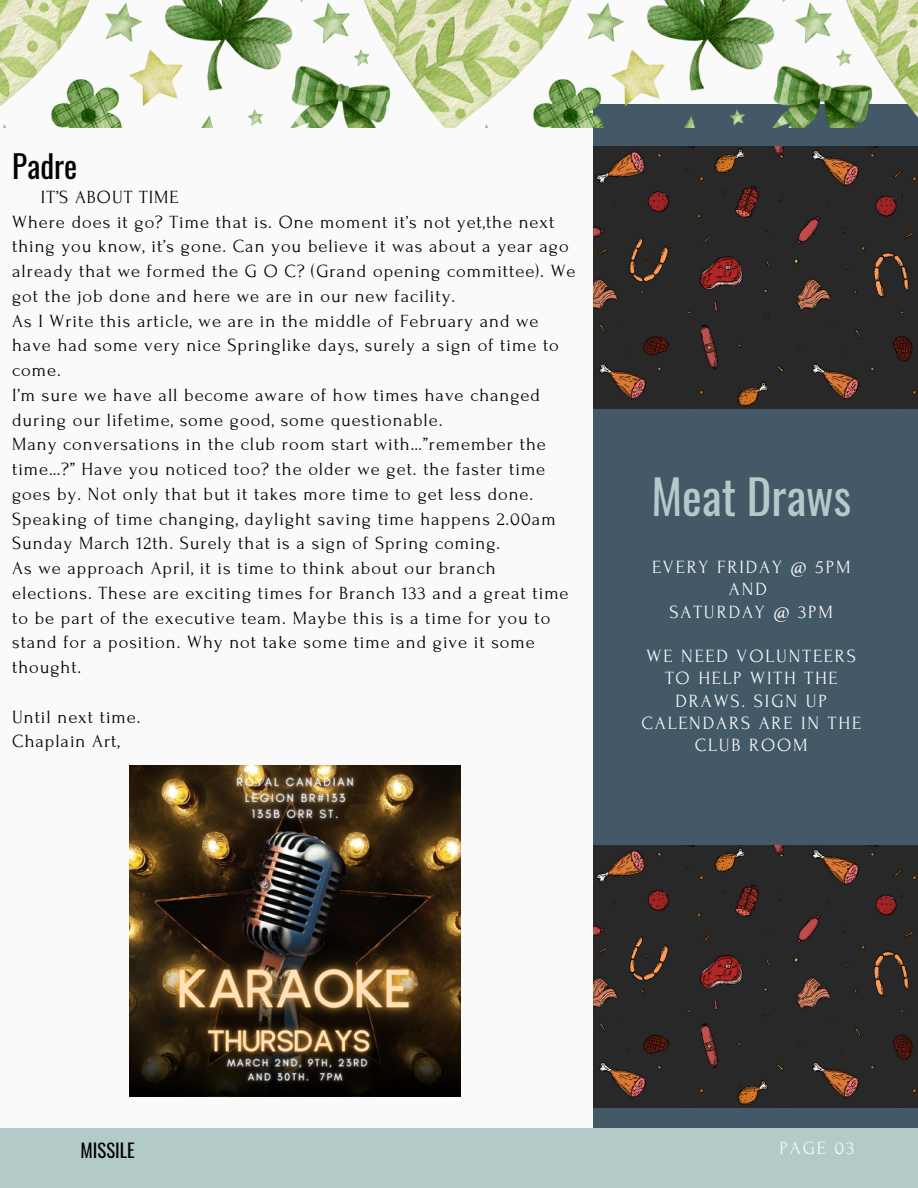
<style>
.page{position:relative;width:918px;height:1188px;background:#fafafa}
.page>*{position:absolute;margin:0;border:0;box-sizing:border-box;transform-origin:0 0}
.t1{font:46.65px "Oswald";color:#b2cbc9}
.t2{font:31.2px "Oswald";color:#000}
.t3{font:18.75px "Oswald";color:#000}
.t4{font:18.6px/24.8px "Forum";letter-spacing:.05em;color:#000}
.t5{font:18.6px/22.2px "Forum";letter-spacing:.1em;color:#fafafa;text-align:center}
</style>
<div class="page">
<div style="left:594px;top:104px;width:324px;height:1084px;background:#435967"></div>
<div style="left:0;top:1128px;width:918px;height:60px;background:#b2cbc9"></div>
<img style="left:0;top:0;width:918px;height:127px">
<img style="left:594px;top:147px;width:324px;height:262px">
<img style="left:594px;top:846px;width:324px;height:262px">
<img style="left:130px;top:766px;width:331px;height:331px">
<h2 class="t2" style="left:12px;top:141px;width:67px">Padre</h2>
<p class="t4" style="left:12px;top:185px;width:565px;text-indent:29px">IT’S ABOUT TIME<br>Where does it go? Time that is. One moment it’s not yet,the next thing you know, it’s gone. Can you believe it was about a year ago already that we formed the G O C? (Grand opening committee). We got the job done and here we are in our new facility.<br>As I Write this article, we are in the middle of February and we have had some very nice Springlike days, surely a sign of time to come.<br>I’m sure we have all become aware of how times have changed during our lifetime, some good, some questionable.<br>Many conversations in the club room start with…”remember the time…?” Have you noticed too? the older we get. the faster time goes by. Not only that but it takes more time to get less done.<br>Speaking of time changing, daylight saving time happens 2.00am Sunday March 12th. Surely that is a sign of Spring coming.<br>As we approach April, it is time to think about our branch elections. These are exciting times for Branch 133 and a great time to be part of the executive team. Maybe this is a time for you to stand for a position. Why not take some time and give it some thought.</p>
<p class="t4" style="left:12px;top:704px;width:130px">Until next time.<br>Chaplain Art,</p>
<h1 class="t1" style="left:651px;top:461px;width:201px">Meat Draws</h1>
<p class="t5" style="left:652px;top:556px;width:200px">EVERY FRIDAY @ 5PM<br>AND<br>SATURDAY @ 3PM</p>
<p class="t5" style="left:641px;top:645px;width:221px">WE NEED VOLUNTEERS<br>TO HELP WITH THE<br>DRAWS. SIGN UP<br>CALENDARS ARE IN THE<br>CLUB ROOM</p>
<p class="t3" style="left:81px;top:1136px;width:56px">MISSILE</p>
<p class="t5" style="left:780px;top:1137px;width:76px">PAGE 03</p>
</div>
